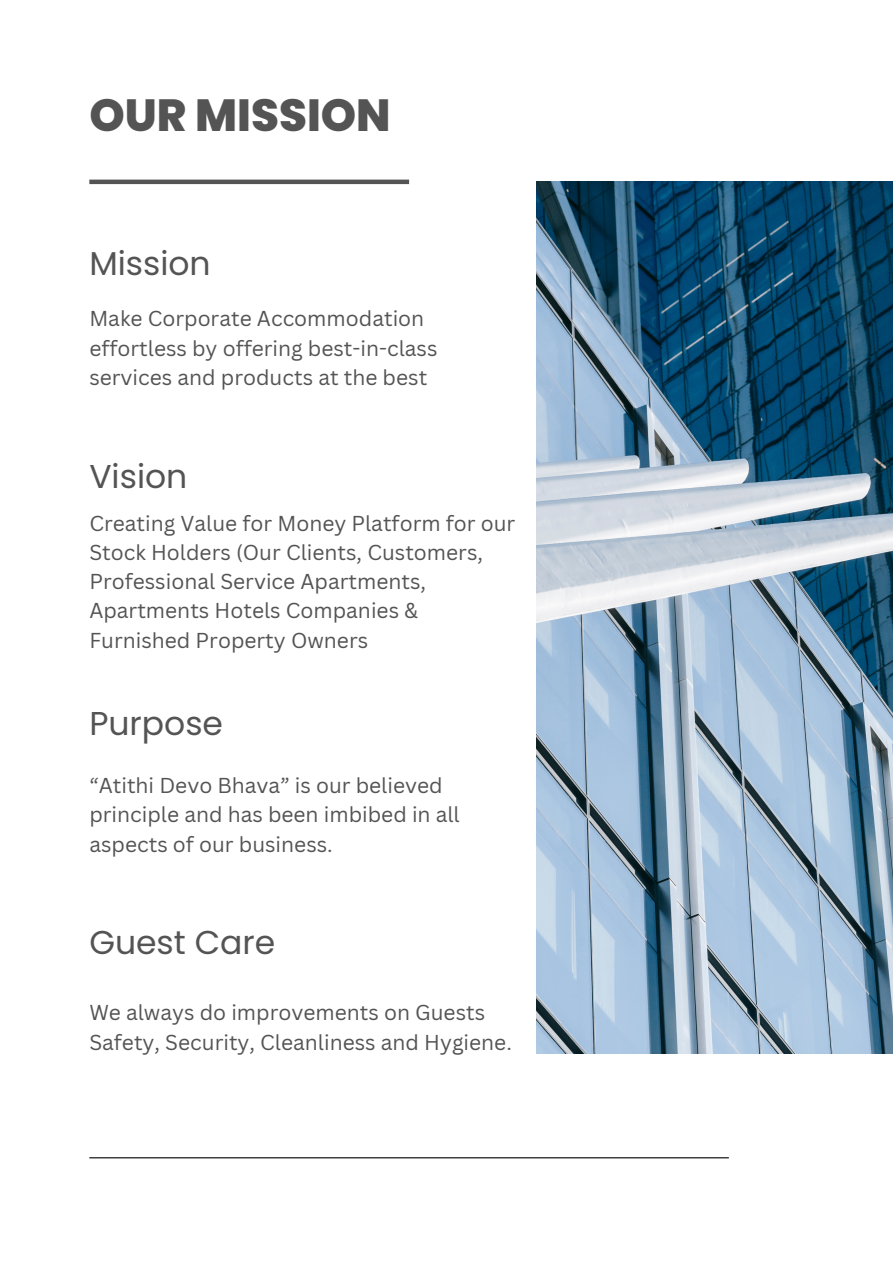
<style>
.page{position:relative;width:893px;height:1264px;background:#fff}
.page>*{position:absolute;margin:0;border:0;box-sizing:border-box;transform-origin:0 0}
.t1{font:800 45px "Poppins";color:#545454}
.t2{font:33px "Poppins";color:#545454}
.t3{font:21px/29.2px "Canva Sans";color:#545454}
</style>
<div class="page">
<hr style="left:89px;top:1157px;width:639px;height:1px;background:#000">
<hr style="left:89px;top:180px;width:320px;height:4px;background:#545454">
<img style="left:536px;top:182px;width:356px;height:871px">
<p class="t1" style="left:89px;top:84px;width:303px">OUR MISSION</p>
<p class="t2" style="left:89px;top:240px;width:123px">Mission</p>
<p class="t3" style="left:89px;top:303px;width:350px">Make Corporate Accommodation effortless by offering best-in-class services and products at the best</p>
<p class="t2" style="left:89px;top:453px;width:99px">Vision</p>
<p class="t3" style="left:89px;top:508px;width:427px">Creating Value for Money Platform for our Stock Holders (Our Clients, Customers, Professional Service Apartments, Apartments Hotels Companies &amp; Furnished Property Owners</p>
<p class="t2" style="left:89px;top:700px;width:135px">Purpose</p>
<p class="t3" style="left:89px;top:770px;width:372px">“Atithi Devo Bhava” is our believed principle and has been imbibed in all aspects of our business.</p>
<p class="t2" style="left:89px;top:919px;width:187px">Guest Care</p>
<p class="t3" style="left:89px;top:997px;width:424px">We always do improvements on Guests<br>Safety, Security, Cleanliness and Hygiene.</p>
</div>
